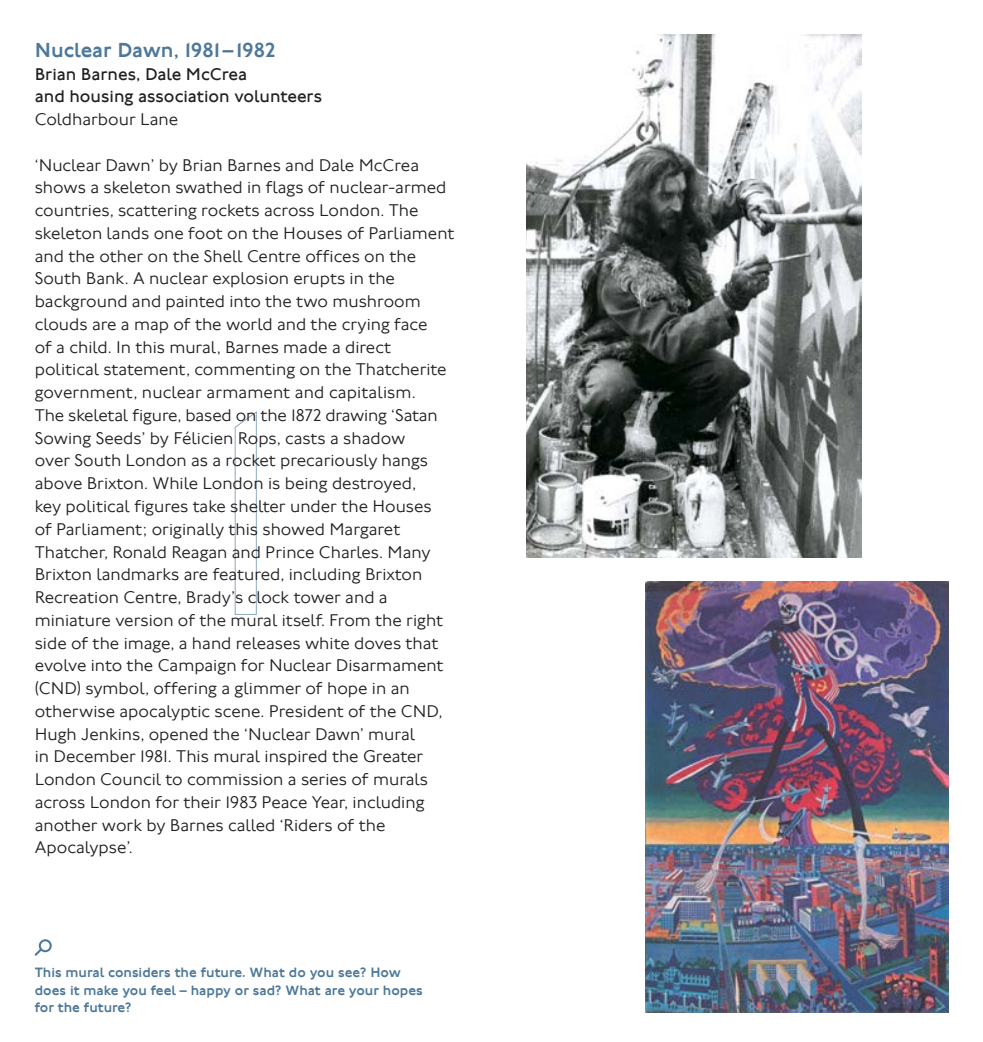
<style>
.page{position:relative;width:983px;height:1042px;background:#fff}
.page>*{position:absolute;margin:0;border:0;box-sizing:border-box;transform-origin:0 0}
.t1{font:500 21px "Johnston 100";color:#4d789a}
.t2{font:300 17.5px/22.8px "Johnston 100";color:#231f20}
.t3{font:17.5px/22.8px "Johnston 100";color:#231f20}
.t4{font:500 14px/17.5px "Johnston 100";color:#4d789a}
</style>
<div class="page">
<svg style="left:234px;top:411px;width:23px;height:204px"></svg>
<img style="left:645px;top:581px;width:302px;height:431px">
<img style="left:526px;top:34px;width:335px;height:523px">
<svg style="left:35px;top:939px;width:17px;height:17px"></svg>
<p class="t1" style="left:35px;top:38px;width:242px">Nuclear Dawn, 1981– 1982</p>
<p class="t3" style="left:35px;top:63px;width:289px">Brian Barnes, Dale McCrea<br>and housing association volunteers</p>
<p class="t2" style="left:35px;top:108px;width:145px">Coldharbour Lane</p>
<p class="t2" style="left:35px;top:154px;width:421px">‘Nuclear Dawn’ by Brian Barnes and Dale McCrea shows a skeleton swathed in flags of nuclear-armed countries, scattering rockets across London. The skeleton lands one foot on the Houses of Parliament and the other on the Shell Centre offices on the South Bank. A nuclear explosion erupts in the background and painted into the two mushroom clouds are a map of the world and the crying face<br>of a child. In this mural, Barnes made a direct political statement, commenting on the Thatcherite government, nuclear armament and capitalism.<br>The skeletal figure, based on the 1872 drawing ‘Satan Sowing Seeds’ by Félicien Rops, casts a shadow<br>over South London as a rocket precariously hangs above Brixton. While London is being destroyed,<br>key political figures take shelter under the Houses<br>of Parliament; originally this showed Margaret Thatcher, Ronald Reagan and Prince Charles. Many Brixton landmarks are featured, including Brixton Recreation Centre, Brady’s clock tower and a miniature version of the mural itself. From the right side of the image, a hand releases white doves that evolve into the Campaign for Nuclear Disarmament (CND) symbol, offering a glimmer of hope in an otherwise apocalyptic scene. President of the CND, Hugh Jenkins, opened the ‘Nuclear Dawn’ mural<br>in December 1981. This mural inspired the Greater London Council to commission a series of murals across London for their 1983 Peace Year, including another work by Barnes called ‘Riders of the Apocalypse’.</p>
<p class="t4" style="left:35px;top:964px;width:389px">This mural considers the future. What do you see? How does it make you feel – happy or sad? What are your hopes for the future?</p>
</div>
